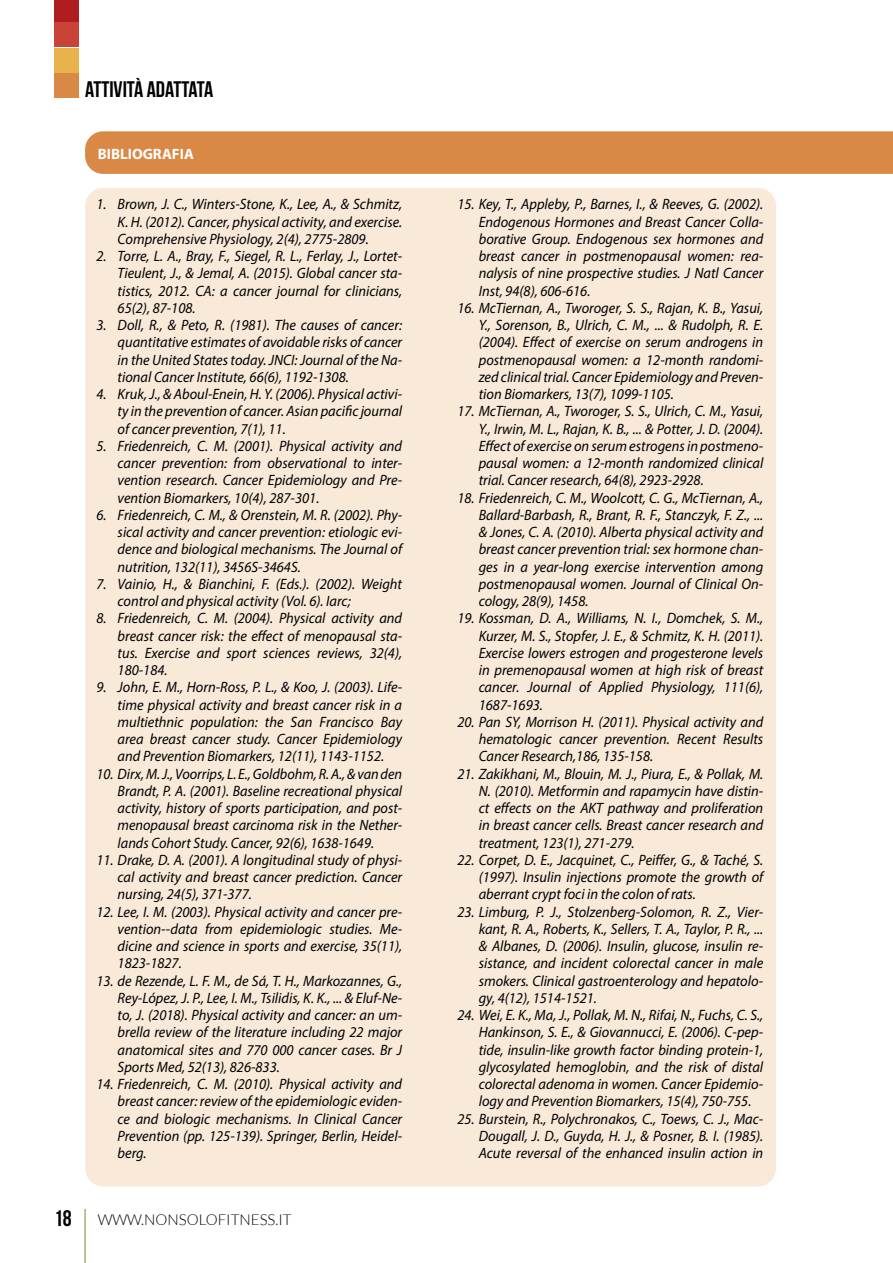
<style>
.page{position:relative;width:893px;height:1263px;background:#fff}
.page>*{position:absolute;margin:0;border:0;box-sizing:border-box;transform-origin:0 0}
.t1{font:22.5px "Bebas Neue";color:#000}
.t2{font:italic 15px/17.2px "Myriad Pro";color:#000;text-align:justify;scale:.96 1}
.t3{font:italic 15px/17.2px "Myriad Pro";color:#000;text-align:justify;scale:.95 1}
.t4{font:300 15px "Lato";color:#000}
.t5{font:700 15px "Myriad Pro";color:#fff}
.s1{font-family:"Bebas Neue";font-weight:400;font-size:22.5px}
</style>
<div class="page">
<div style="left:54px;top:0;width:25px;height:22px;background:#af1d1f"></div>
<div style="left:54px;top:48px;width:25px;height:25px;background:#e8b34d"></div>
<div style="left:54px;top:22px;width:25px;height:25px;background:#c94337"></div>
<div style="left:54px;top:73px;width:25px;height:25px;background:#da8845"></div>
<hr style="left:84px;top:1209px;width:2px;height:54px;background:#aaad72">
<div style="left:85px;top:131px;width:808px;height:43px;background:#da8845"></div>
<div style="left:85px;top:188px;width:691px;height:998px;background:#f8e9d9;border-radius:18px"></div>
<h1 class="t1" style="left:85px;top:77px;width:130px">ATTIVITÀ ADATTATA</h1>
<p class="t5" style="left:98px;top:144px;width:98px">BIBLIOGRAFIA</p>
<p class="t2" style="left:118px;top:195px;width:298px;text-indent:-21px">1. Brown, J. C., Winters‐Stone, K., Lee, A., &amp; Schmitz, K. H. (2012). Cancer, physical activity, and exercise.<br>Comprehensive Physiology, 2(4), 2775-2809.</p>
<p class="t2" style="left:118px;top:247px;width:298px;text-indent:-21px">2. Torre, L. A., Bray, F., Siegel, R. L., Ferlay, J., Lortet‐ Tieulent, J., &amp; Jemal, A. (2015). Global cancer sta&shy;tistics, 2012. CA: a cancer journal for clinicians, 65(2), 87-108.</p>
<p class="t2" style="left:118px;top:316px;width:298px;text-indent:-21px">3. Doll, R., &amp; Peto, R. (1981). The causes of cancer: quantitative estimates of avoidable risks of cancer in the United States today. JNCI: Journal of the Na&shy;tional Cancer Institute, 66(6), 1192-1308.</p>
<p class="t2" style="left:118px;top:385px;width:298px;text-indent:-21px">4. Kruk, J., &amp; Aboul-Enein, H. Y. (2006). Physical activi&shy;ty in the prevention of cancer. Asian pacific journal of cancer prevention, 7(1), 11.</p>
<p class="t2" style="left:118px;top:437px;width:298px;text-indent:-21px">5. Friedenreich, C. M. (2001). Physical activity and cancer prevention: from observational to inter&shy;vention research. Cancer Epidemiology and Pre&shy;vention Biomarkers, 10(4), 287-301.</p>
<p class="t2" style="left:118px;top:506px;width:298px;text-indent:-21px">6. Friedenreich, C. M., &amp; Orenstein, M. R. (2002). Phy&shy;sical activity and cancer prevention: etiologic evi&shy;dence and biological mechanisms. The Journal of nutrition, 132(11), 3456S-3464S.</p>
<p class="t2" style="left:118px;top:575px;width:298px;text-indent:-21px">7. Vainio, H., &amp; Bianchini, F. (Eds.). (2002). Weight control and physical activity (Vol. 6). Iarc;</p>
<p class="t2" style="left:118px;top:609px;width:298px;text-indent:-21px">8. Friedenreich, C. M. (2004). Physical activity and breast cancer risk: the effect of menopausal sta&shy;tus. Exercise and sport sciences reviews, 32(4), 180-184.</p>
<p class="t2" style="left:118px;top:678px;width:298px;text-indent:-21px">9. John, E. M., Horn-Ross, P. L., &amp; Koo, J. (2003). Life&shy;time physical activity and breast cancer risk in a multiethnic population: the San Francisco Bay area breast cancer study. Cancer Epidemiology and Prevention Biomarkers, 12(11), 1143-1152.</p>
<p class="t3" style="left:118px;top:765px;width:301px;text-indent:-21px">10. Dirx, M. J., Voorrips, L. E., Goldbohm, R. A., &amp; van den Brandt, P. A. (2001). Baseline recreational physical activity, history of sports participation, and post&shy;menopausal breast carcinoma risk in the Nether&shy;lands Cohort Study. Cancer, 92(6), 1638-1649.</p>
<p class="t2" style="left:118px;top:851px;width:298px;text-indent:-21px">11. Drake, D. A. (2001). A longitudinal study of physi&shy;cal activity and breast cancer prediction. Cancer nursing, 24(5), 371-377.</p>
<p class="t2" style="left:118px;top:903px;width:298px;text-indent:-21px">12. Lee, I. M. (2003). Physical activity and cancer pre&shy;vention--data from epidemiologic studies. Me&shy;dicine and science in sports and exercise, 35(11), 1823-1827.</p>
<p class="t2" style="left:118px;top:972px;width:298px;text-indent:-21px">13. de Rezende, L. F. M., de Sá, T. H., Markozannes, G., Rey-López, J. P., Lee, I. M., Tsilidis, K. K., ... &amp; Eluf-Ne&shy;to, J. (2018). Physical activity and cancer: an um&shy;brella review of the literature including 22 major anatomical sites and 770 000 cancer cases. Br J Sports Med, 52(13), 826-833.</p>
<p class="t2" style="left:118px;top:1075px;width:298px;text-indent:-21px">14. Friedenreich, C. M. (2010). Physical activity and breast cancer: review of the epidemiologic eviden&shy;ce and biologic mechanisms. In Clinical Cancer Prevention (pp. 125-139). Springer, Berlin, Heidel&shy;berg.</p>
<p class="t4" style="left:54px;top:1212px;width:239px"><span class="s1">18</span> WWW.NONSOLOFITNESS.IT</p>
<p class="t2" style="left:479px;top:195px;width:298px;text-indent:-21px">15. Key, T., Appleby, P., Barnes, I., &amp; Reeves, G. (2002).<br>Endogenous Hormones and Breast Cancer Colla&shy;borative Group. Endogenous sex hormones and breast cancer in postmenopausal women: rea&shy;nalysis of nine prospective studies. J Natl Cancer Inst, 94(8), 606-616.</p>
<p class="t2" style="left:479px;top:299px;width:298px;text-indent:-21px">16. McTiernan, A., Tworoger, S. S., Rajan, K. B., Yasui, Y., Sorenson, B., Ulrich, C. M., ... &amp; Rudolph, R. E. (2004). Effect of exercise on serum androgens in postmenopausal women: a 12-month randomi&shy;zed clinical trial. Cancer Epidemiology and Preven&shy;tion Biomarkers, 13(7), 1099-1105.</p>
<p class="t2" style="left:479px;top:402px;width:298px;text-indent:-21px">17. McTiernan, A., Tworoger, S. S., Ulrich, C. M., Yasui, Y., Irwin, M. L., Rajan, K. B., ... &amp; Potter, J. D. (2004).<br>Effect of exercise on serum estrogens in postmeno&shy;pausal women: a 12-month randomized clinical trial. Cancer research, 64(8), 2923-2928.</p>
<p class="t2" style="left:479px;top:489px;width:298px;text-indent:-21px">18. Friedenreich, C. M., Woolcott, C. G., McTiernan, A., Ballard-Barbash, R., Brant, R. F., Stanczyk, F. Z., ... &amp; Jones, C. A. (2010). Alberta physical activity and breast cancer prevention trial: sex hormone chan&shy;ges in a year-long exercise intervention among postmenopausal women. Journal of Clinical On&shy;cology, 28(9), 1458.</p>
<p class="t2" style="left:479px;top:609px;width:298px;text-indent:-21px">19. Kossman, D. A., Williams, N. I., Domchek, S. M., Kurzer, M. S., Stopfer, J. E., &amp; Schmitz, K. H. (2011).<br>Exercise lowers estrogen and progesterone levels in premenopausal women at high risk of breast cancer. Journal of Applied Physiology, 111(6), 1687-1693.</p>
<p class="t2" style="left:479px;top:713px;width:298px;text-indent:-21px">20. Pan SY, Morrison H. (2011). Physical activity and hematologic cancer prevention. Recent Results Cancer Research,186, 135-158.</p>
<p class="t2" style="left:479px;top:765px;width:298px;text-indent:-21px">21. Zakikhani, M., Blouin, M. J., Piura, E., &amp; Pollak, M.<br>N. (2010). Metformin and rapamycin have distin&shy;ct effects on the AKT pathway and proliferation in breast cancer cells. Breast cancer research and treatment, 123(1), 271-279.</p>
<p class="t2" style="left:479px;top:851px;width:298px;text-indent:-21px">22. Corpet, D. E., Jacquinet, C., Peiffer, G., &amp; Taché, S. (1997). Insulin injections promote the growth of aberrant crypt foci in the colon of rats.</p>
<p class="t2" style="left:479px;top:903px;width:298px;text-indent:-21px">23. Limburg, P. J., Stolzenberg-Solomon, R. Z., Vier&shy;kant, R. A., Roberts, K., Sellers, T. A., Taylor, P. R., ... &amp; Albanes, D. (2006). Insulin, glucose, insulin re&shy;sistance, and incident colorectal cancer in male smokers. Clinical gastroenterology and hepatolo&shy;gy, 4(12), 1514-1521.</p>
<p class="t2" style="left:479px;top:1006px;width:298px;text-indent:-21px">24. Wei, E. K., Ma, J., Pollak, M. N., Rifai, N., Fuchs, C. S., Hankinson, S. E., &amp; Giovannucci, E. (2006). C-pep&shy;tide, insulin-like growth factor binding protein-1, glycosylated hemoglobin, and the risk of distal colorectal adenoma in women. Cancer Epidemio&shy;logy and Prevention Biomarkers, 15(4), 750-755.</p>
<p class="t2" style="left:479px;top:1110px;width:298px;text-indent:-21px">25. Burstein, R., Polychronakos, C., Toews, C. J., Mac-Dougall, J. D., Guyda, H. J., &amp; Posner, B. I. (1985).<br>Acute reversal of the enhanced insulin action in</p>
</div>
